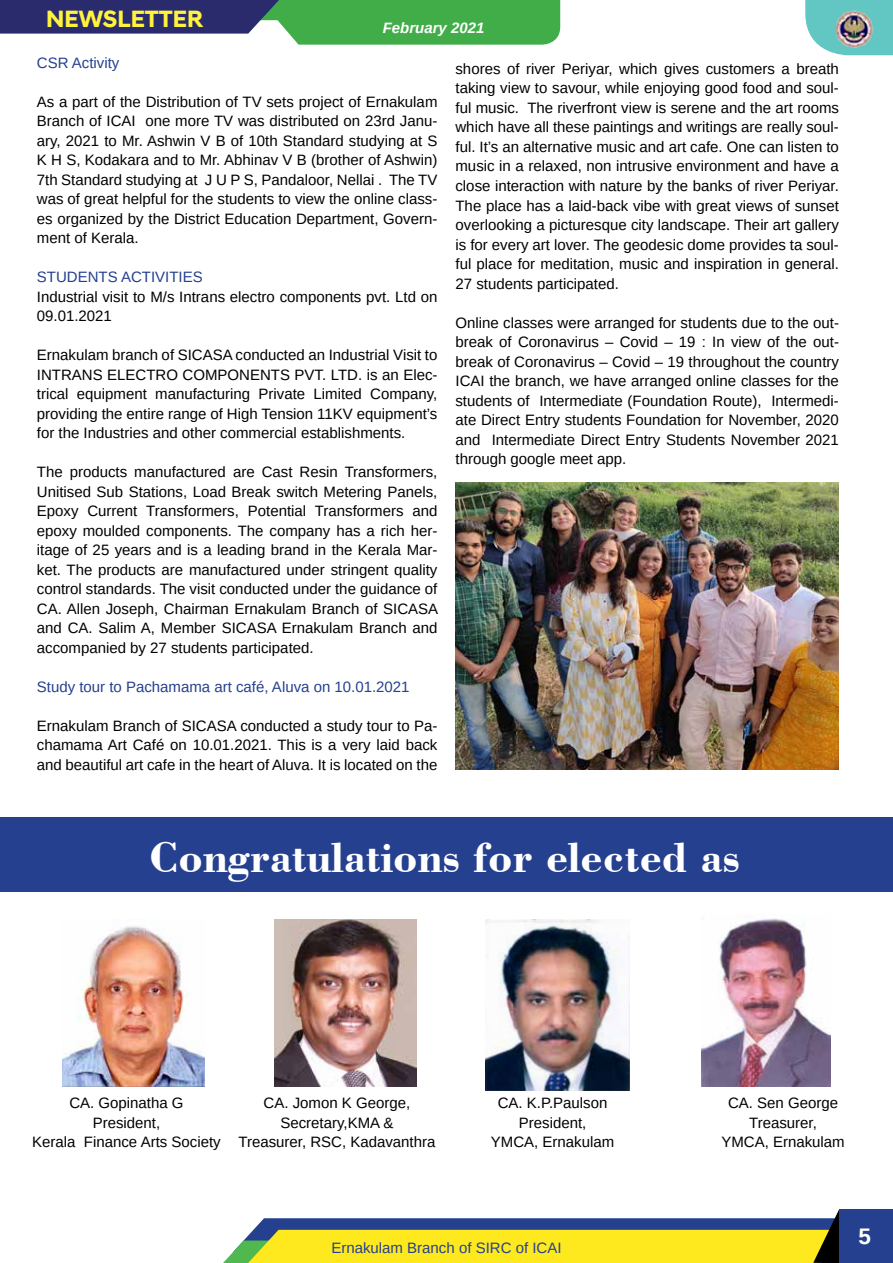
<style>
.page{position:relative;width:893px;height:1263px;background:#fff}
.page>*{position:absolute;margin:0;border:0;box-sizing:border-box;transform-origin:0 0}
.t1{font:700 45px "Bodoni BT";color:#fff}
.t2{font:700 24px "Hyundai Sans Head";color:#fff33b}
.t3{font:700 22.5px "Arimo";color:#fff}
.t4{font:15px/19.5px "Arimo";color:#000;text-align:justify}
.t5{font:15px "Arimo";color:#25408f}
.t6{font:italic 700 15px "Arimo";color:#fff}
</style>
<div class="page">
<svg style="left:805px;top:0;width:88px;height:55px;background:#72cbc8"></svg>
<svg style="left:0;top:0;width:560px;height:45px;background:#568b71"></svg>
<img style="left:836px;top:11px;width:38px;height:37px">
<svg style="left:223px;top:1210px;width:616px;height:53px"></svg>
<div style="left:839px;top:1209px;width:54px;height:54px;background:#25408f"></div>
<div style="left:0;top:817px;width:893px;height:75px;background:#25408f"></div>
<img style="left:455px;top:483px;width:384px;height:287px">
<img style="left:62px;top:926px;width:142px;height:160px">
<img style="left:275px;top:920px;width:141px;height:166px">
<img style="left:486px;top:920px;width:143px;height:171px">
<img style="left:702px;top:918px;width:129px;height:168px">
<h2 class="t2" style="left:46px;top:4px;width:159px">NEWSLETTER</h2>
<p class="t6" style="left:383px;top:17px;width:103px">February 2021</p>
<p class="t5" style="left:37px;top:53px;width:84px">CSR Activity</p>
<p class="t4" style="left:37px;top:92px;width:402px">As a part of the Distribution of TV sets project of Ernakulam Branch of ICAI one more TV was distributed on 23rd Janu&shy;ary, 2021 to Mr. Ashwin V B of 10th Standard studying at S K H S, Kodakara and to Mr. Abhinav V B (brother of Ashwin)<br>7th Standard studying at J U P S, Pandaloor, Nellai . The TV was of great helpful for the students to view the online class&shy;es organized by the District Education Department, Govern&shy;ment of Kerala.</p>
<p class="t5" style="left:37px;top:267px;width:167px">STUDENTS ACTIVITIES</p>
<p class="t4" style="left:37px;top:287px;width:402px">Industrial visit to M/s Intrans electro components pvt. Ltd on<br>09.01.2021</p>
<p class="t4" style="left:37px;top:345px;width:402px">Ernakulam branch of SICASA conducted an Industrial Visit to INTRANS ELECTRO COMPONENTS PVT. LTD. is an Elec&shy;trical equipment manufacturing Private Limited Company, providing the entire range of High Tension 11KV equipment’s for the Industries and other commercial establishments.</p>
<p class="t4" style="left:37px;top:462px;width:403px">The products manufactured are Cast Resin Transformers, Unitised Sub Stations, Load Break switch Metering Panels, Epoxy Current Transformers, Potential Transformers and epoxy moulded components. The company has a rich her&shy;itage of 25 years and is a leading brand in the Kerala Mar&shy;ket. The products are manufactured under stringent quality control standards. The visit conducted under the guidance of CA. Allen Joseph, Chairman Ernakulam Branch of SICASA and CA. Salim A, Member SICASA Ernakulam Branch and accompanied by 27 students participated.</p>
<p class="t5" style="left:37px;top:677px;width:374px">Study tour to Pachamama art café, Aluva on 10.01.2021</p>
<p class="t4" style="left:37px;top:716px;width:402px">Ernakulam Branch of SICASA conducted a study tour to Pa&shy;chamama Art Café on 10.01.2021. This is a very laid back and beautiful art cafe in the heart of Aluva. It is located on the</p>
<p class="t4" style="left:455px;top:59px;width:385px">shores of river Periyar, which gives customers a breath taking view to savour, while enjoying good food and soul&shy;ful music. The riverfront view is serene and the art rooms which have all these paintings and writings are really soul&shy;ful. It’s an alternative music and art cafe. One can listen to music in a relaxed, non intrusive environment and have a close interaction with nature by the banks of river Periyar.<br>The place has a laid-back vibe with great views of sunset overlooking a picturesque city landscape. Their art gallery is for every art lover. The geodesic dome provides ta soul&shy;ful place for meditation, music and inspiration in general.<br>27 students participated.</p>
<p class="t4" style="left:455px;top:313px;width:385px">Online classes were arranged for students due to the out&shy;break of Coronavirus – Covid – 19 : In view of the out&shy;break of Coronavirus – Covid – 19 throughout the country ICAI the branch, we have arranged online classes for the students of Intermediate (Foundation Route), Intermedi&shy;ate Direct Entry students Foundation for November, 2020 and Intermediate Direct Entry Students November 2021 through google meet app.</p>
<h1 class="t1" style="left:149px;top:829px;width:592px">Congratulations for elected as</h1>
<p class="t4" style="left:32px;top:1093px;width:190px;text-align:center">CA. Gopinatha G<br>President,<br>Kerala Finance Arts Society</p>
<p class="t4" style="left:238px;top:1093px;width:199px;text-align:center">CA. Jomon K George,<br>Secretary,KMA &amp;<br>Treasurer, RSC, Kadavanthra</p>
<p class="t4" style="left:491px;top:1093px;width:125px;text-align:center">CA. K.P.Paulson<br>President,<br>YMCA, Ernakulam</p>
<p class="t4" style="left:721px;top:1093px;width:125px;text-align:center">CA. Sen George<br>Treasurer,<br>YMCA, Ernakulam</p>
<p class="t5" style="left:331px;top:1238px;width:232px">Ernakulam Branch of SIRC of ICAI</p>
<h3 class="t3" style="left:858px;top:1220px;width:14px">5</h3>
</div>
